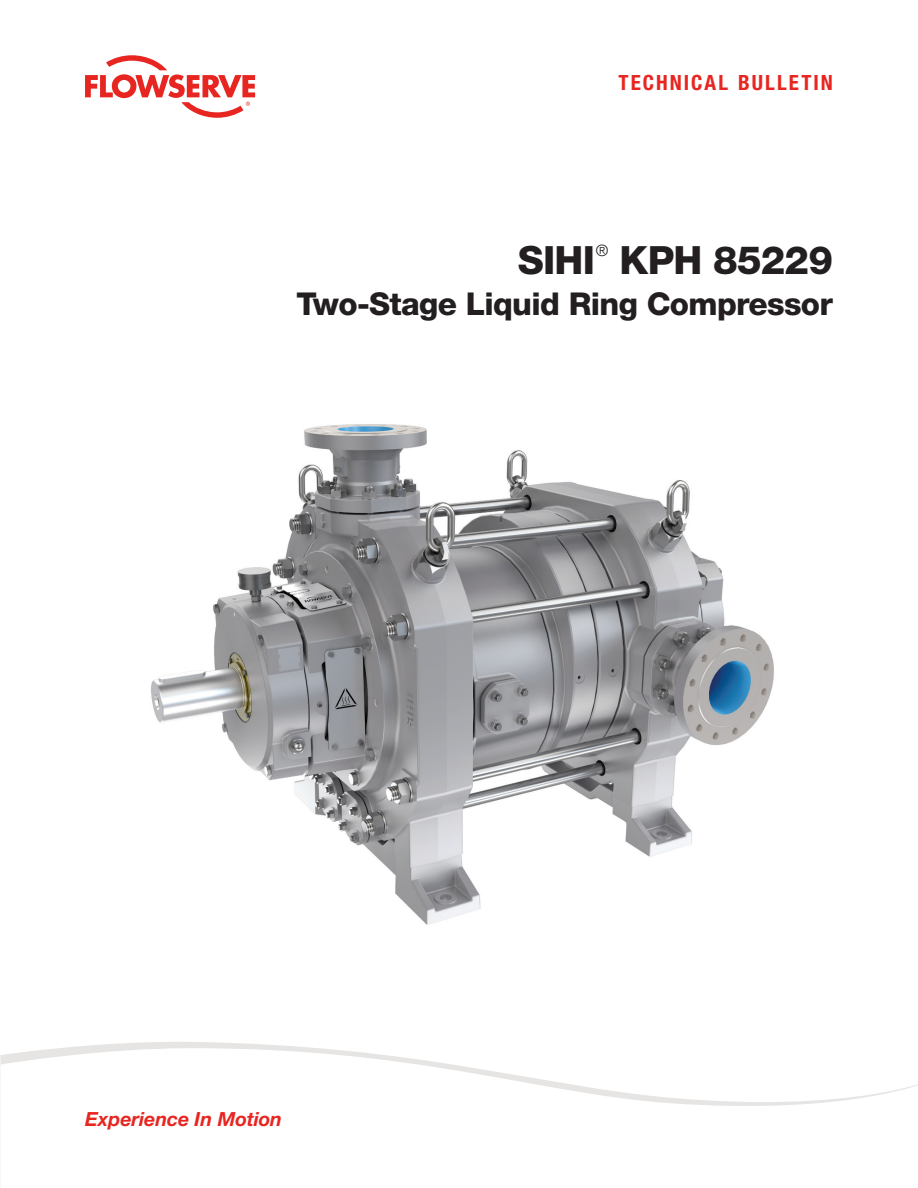
<style>
.page{position:relative;width:918px;height:1188px;background:#fff}
.page>*{position:absolute;margin:0;border:0;box-sizing:border-box;transform-origin:0 0}
.t1{font:800 39px "Helvetica Neue LT Std";letter-spacing:-.02em;color:#231f20}
.t2{font:800 31.5px "Helvetica Neue LT Std";letter-spacing:-.02em;color:#231f20}
.t3{font:700 condensed 21px "Helvetica Neue LT Std";letter-spacing:.1em;color:#e72621}
.t4{font:italic 700 19.5px "Helvetica Neue LT Std";color:#e72621}
.t5{font:300 15.75px "Helvetica Neue LT Std";color:#231f20}
</style>
<div class="page">
<svg style="left:85px;top:55px;width:170px;height:63px"></svg>
<svg style="left:0;top:1042px;width:311px;height:23px;fill:#eae8e7"></svg>
<svg style="left:1px;top:1048px;width:917px;height:58px"></svg>
<img style="left:151px;top:424px;width:623px;height:501px">
<p class="t3" style="left:619px;top:70px;width:216px">TECHNICAL BULLETIN</p>
<p class="t1" style="left:518px;top:237px;width:79px">SIHI</p>
<p class="t5" style="left:596px;top:241px;width:14px">®</p>
<p class="t1" style="left:620px;top:237px;width:215px">KPH 85229</p>
<p class="t2" style="left:297px;top:285px;width:538px">Two-Stage Liquid Ring Compressor</p>
<p class="t4" style="left:85px;top:1107px;width:199px">Experience In Motion</p>
</div>
